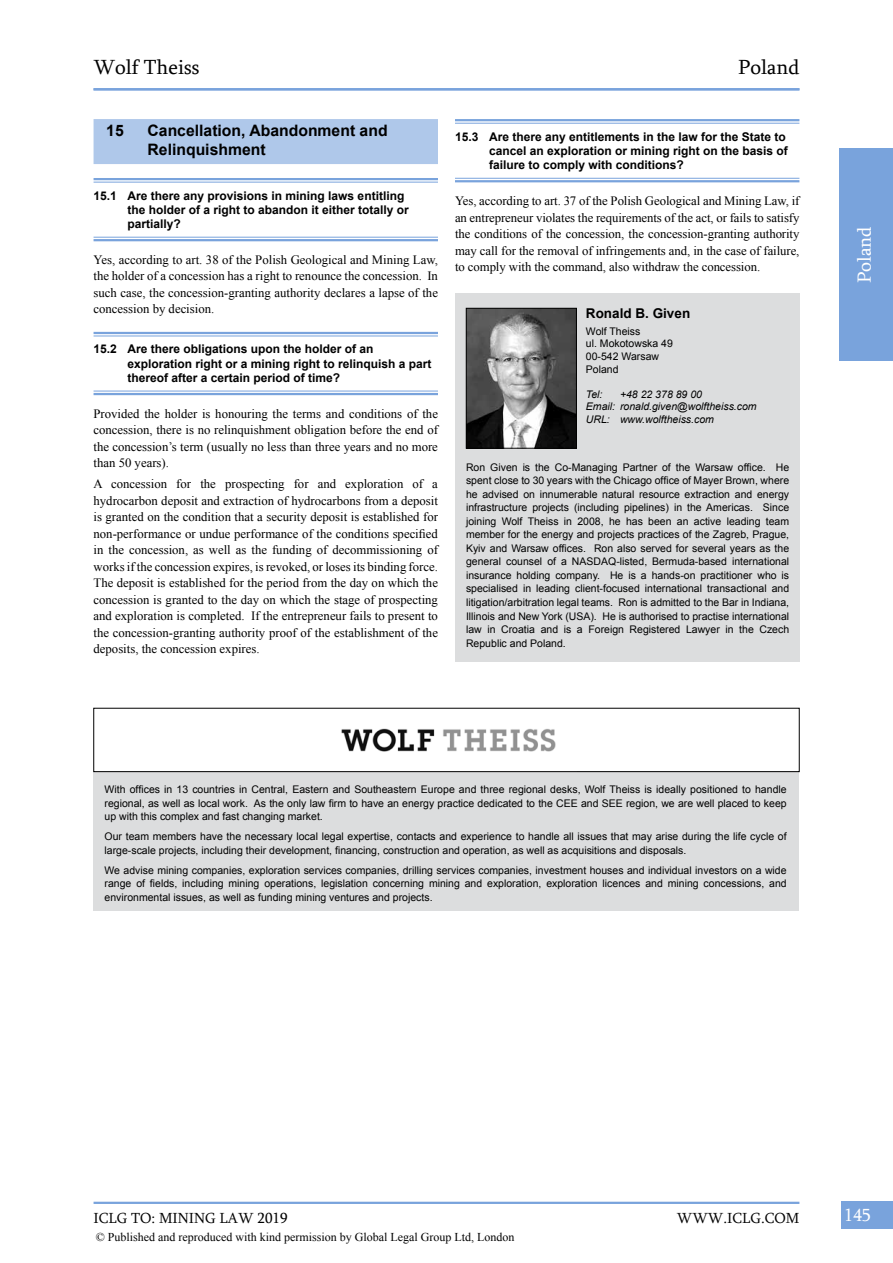
<style>
.page{position:relative;width:893px;height:1263px;background:#fff}
.page>*{position:absolute;margin:0;border:0;box-sizing:border-box;transform-origin:0 0}
.t1{font:21px "Sylfaen";color:#000}
.t2{font:19.5px "Sylfaen";color:#fff}
.t3{font:18px "Sylfaen";color:#fff}
.t4{font:700 15.75px/18.9px "Arial";color:#000}
.t5{font:15px "Sylfaen";color:#000}
.t6{font:700 13.5px "Arial";color:#000}
.t7{font:12.75px/16.5px "Times New Roman";color:#000;text-align:justify}
.t8{font:700 12px/14.4px "Arial";color:#000}
.t9{font:12px "Times New Roman";color:#000}
.t10{font:10.5px/13.5px "Arial";color:#000;text-align:justify}
.t11{font:italic 10.5px/12.6px "Arial";color:#000}
</style>
<div class="page">
<div style="left:841px;top:1201px;width:52px;height:28px;background:#79a3dc"></div>
<hr style="left:94px;top:1202px;width:705px;height:2px;background:#79a3dc">
<div style="left:840px;top:148px;width:53px;height:213px;background:#79a3dc"></div>
<hr style="left:455px;top:119px;width:344px;height:2px;background:#79a3dc">
<hr style="left:455px;top:123px;width:344px;height:1px;background:#79a3dc">
<hr style="left:455px;top:178px;width:344px;height:1px;background:#79a3dc">
<hr style="left:455px;top:180px;width:344px;height:2px;background:#79a3dc">
<div style="left:94px;top:119px;width:344px;height:45px;background:#afc8ea"></div>
<hr style="left:94px;top:178px;width:344px;height:2px;background:#79a3dc">
<hr style="left:94px;top:182px;width:344px;height:1px;background:#79a3dc">
<hr style="left:94px;top:237px;width:344px;height:1px;background:#79a3dc">
<hr style="left:94px;top:239px;width:344px;height:2px;background:#79a3dc">
<hr style="left:94px;top:332px;width:344px;height:2px;background:#79a3dc">
<hr style="left:94px;top:336px;width:344px;height:1px;background:#79a3dc">
<hr style="left:94px;top:391px;width:344px;height:1px;background:#79a3dc">
<hr style="left:94px;top:393px;width:344px;height:2px;background:#79a3dc">
<hr style="left:94px;top:88px;width:705px;height:2px;background:#79a3dc">
<div style="left:455px;top:293px;width:344px;height:369px;background:#dcddde"></div>
<img style="left:468px;top:310px;width:107px;height:136px">
<div style="left:466px;top:308px;width:111px;height:140px;border:1px solid #000"></div>
<div style="left:94px;top:772px;width:705px;height:139px;background:#dcddde"></div>
<img style="left:341px;top:728px;width:215px;height:24px">
<div style="left:94px;top:708px;width:705px;height:64px;border:1px solid #000"></div>
<h1 class="t1" style="left:94px;top:53px;width:107px">Wolf Theiss</h1>
<h1 class="t1" style="left:738px;top:53px;width:63px">Poland</h1>
<h3 class="t4" style="left:106px;top:122px;width:19px">15</h3>
<h3 class="t4" style="left:148px;top:122px;width:242px">Cancellation, Abandonment and<br>Relinquishment</h3>
<p class="t8" style="left:128px;top:188px;width:283px;text-indent:-34px">15.1 Are there any provisions in mining laws entitling the holder of a right to abandon it either totally or partially?</p>
<p class="t7" style="left:94px;top:251px;width:346px">Yes, according to art. 38 of the Polish Geological and Mining Law, the holder of a concession has a right to renounce the concession. In such case, the concession-granting authority declares a lapse of the concession by decision.</p>
<p class="t8" style="left:128px;top:342px;width:306px;text-indent:-34px">15.2 Are there obligations upon the holder of an exploration right or a mining right to relinquish a part thereof after a certain period of time?</p>
<p class="t7" style="left:94px;top:405px;width:346px">Provided the holder is honouring the terms and conditions of the concession, there is no relinquishment obligation before the end of the concession’s term (usually no less than three years and no more than 50 years).</p>
<p class="t7" style="left:94px;top:475px;width:346px">A concession for the prospecting for and exploration of a hydrocarbon deposit and extraction of hydrocarbons from a deposit is granted on the condition that a security deposit is established for non-performance or undue performance of the conditions specified in the concession, as well as the funding of decommissioning of works if the concession expires, is revoked, or loses its binding force.<br>The deposit is established for the period from the day on which the concession is granted to the day on which the stage of prospecting and exploration is completed. If the entrepreneur fails to present to the concession-granting authority proof of the establishment of the deposits, the concession expires.</p>
<p class="t8" style="left:489px;top:129px;width:300px;text-indent:-34px">15.3 Are there any entitlements in the law for the State to cancel an exploration or mining right on the basis of failure to comply with conditions?</p>
<p class="t7" style="left:455px;top:192px;width:346px">Yes, according to art. 37 of the Polish Geological and Mining Law, if an entrepreneur violates the requirements of the act, or fails to satisfy the conditions of the concession, the concession-granting authority may call for the removal of infringements and, in the case of failure, to comply with the command, also withdraw the concession.</p>
<p class="t6" style="left:586px;top:304px;width:106px">Ronald B. Given</p>
<p class="t10" style="left:586px;top:325px;width:88px;line-height:12.6px;text-align:left">Wolf Theiss<br>ul. Mokotowska 49<br>00-542 Warsaw<br>Poland</p>
<p class="t11" style="left:586px;top:388px;width:18px">Tel:</p>
<p class="t11" style="left:586px;top:388px;width:172px;text-indent:34px">+48 22 378 89 00<br>Email: ronald.given@wolftheiss.com<br>URL: www.wolftheiss.com</p>
<p class="t10" style="left:466px;top:460px;width:325px">Ron Given is the Co-Managing Partner of the Warsaw office. He spent close to 30 years with the Chicago office of Mayer Brown, where he advised on innumerable natural resource extraction and energy infrastructure projects (including pipelines) in the Americas. Since joining Wolf Theiss in 2008, he has been an active leading team member for the energy and projects practices of the Zagreb, Prague, Kyiv and Warsaw offices. Ron also served for several years as the general counsel of a NASDAQ-listed, Bermuda-based international insurance holding company. He is a hands-on practitioner who is specialised in leading client-focused international transactional and litigation/arbitration legal teams. Ron is admitted to the Bar in Indiana, Illinois and New York (USA). He is authorised to practise international law in Croatia and is a Foreign Registered Lawyer in the Czech Republic and Poland.</p>
<p class="t10" style="left:105px;top:783px;width:684px">With offices in 13 countries in Central, Eastern and Southeastern Europe and three regional desks, Wolf Theiss is ideally positioned to handle regional, as well as local work. As the only law firm to have an energy practice dedicated to the CEE and SEE region, we are well placed to keep up with this complex and fast changing market.</p>
<p class="t10" style="left:105px;top:830px;width:683px">Our team members have the necessary local legal expertise, contacts and experience to handle all issues that may arise during the life cycle of large-scale projects, including their development, financing, construction and operation, as well as acquisitions and disposals.</p>
<p class="t10" style="left:105px;top:863px;width:684px">We advise mining companies, exploration services companies, drilling services companies, investment houses and individual investors on a wide range of fields, including mining operations, legislation concerning mining and exploration, exploration licences and mining concessions, and environmental issues, as well as funding mining ventures and projects.</p>
<h2 class="t2" style="left:851px;top:283px;width:58px;rotate:-90deg">Poland</h2>
<h3 class="t5" style="left:94px;top:1208px;width:196px">ICLG TO: MINING LAW 2019</h3>
<h3 class="t5" style="left:677px;top:1208px;width:124px">WWW.ICLG.COM</h3>
<h3 class="t3" style="left:844px;top:1202px;width:28px">145</h3>
<p class="t9" style="left:96px;top:1229px;width:420px">© Published and reproduced with kind permission by Global Legal Group Ltd, London</p>
</div>
